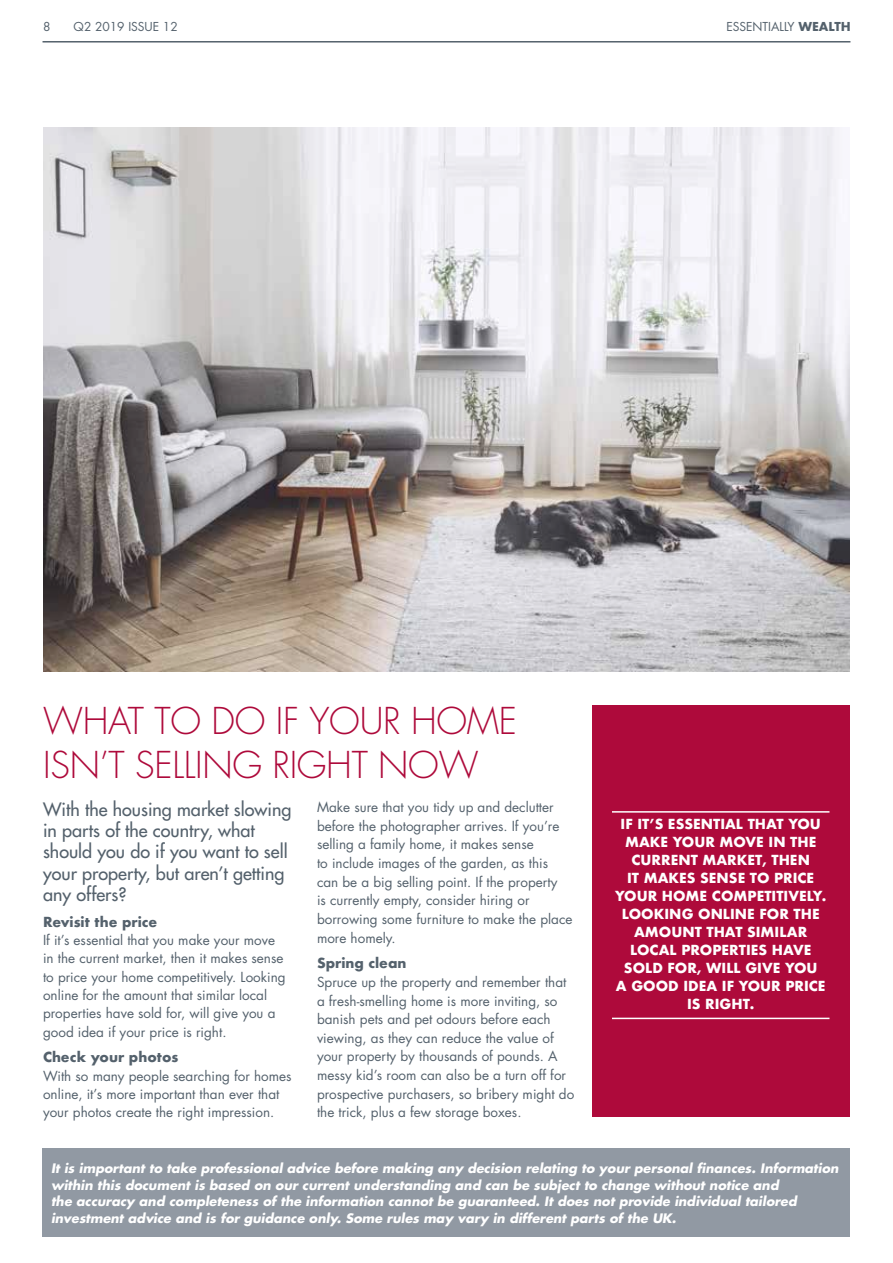
<style>
.page{position:relative;width:893px;height:1263px;background:#fff}
.page>*{position:absolute;margin:0;border:0;box-sizing:border-box;transform-origin:0 0}
.t1{font:300 36px/43.2px "Futura LT";letter-spacing:-.01em;color:#ae0a3b}
.t2{font:18px/21.3px "Futura";color:#54616c}
.t3{font:13.5px/18.6px "Futura";color:#54616c}
.t4{font:700 13.5px/18px "Futura";color:#fff;text-align:center}
.t5{font:700 13.5px "Futura";color:#54616c}
.t6{font:italic 700 12.75px/16.5px "Futura";color:#fff}
.t7{font:12px "Futura";color:#54616c}
.s1{font-weight:700}
</style>
<div class="page">
<hr style="left:43px;top:41px;width:807px;height:2px;background:#54616c">
<img style="left:43px;top:128px;width:806px;height:544px">
<div style="left:43px;top:1148px;width:807px;height:89px;background:#9199a3"></div>
<div style="left:592px;top:705px;width:257px;height:412px;background:#ae0a3b"></div>
<hr style="left:612px;top:811px;width:217px;height:2px;background:#fff">
<hr style="left:612px;top:1018px;width:217px;height:1px;background:#fff">
<p class="t7" style="left:43px;top:18px;width:9px">8</p>
<p class="t7" style="left:74px;top:18px;width:106px">Q2 2019 ISSUE 12</p>
<p class="t7" style="left:726px;top:18px;width:126px">ESSENTIALLY <span class="s1">WEALTH</span></p>
<h1 class="t1" style="left:43px;top:701px;width:475px">WHAT TO DO IF YOUR HOME<br>ISN’T SELLING RIGHT NOW</h1>
<h2 class="t2" style="left:43px;top:798px;width:250px">With the housing market slowing in parts of the country, what should you do if you want to sell your property, but aren’t getting any offers?</h2>
<p class="t5" style="left:43px;top:912px;width:116px">Revisit the price</p>
<p class="t3" style="left:43px;top:931px;width:244px">If it’s essential that you make your move in the current market, then it makes sense to price your home competitively. Looking online for the amount that similar local properties have sold for, will give you a good idea if your price is right.</p>
<p class="t5" style="left:43px;top:1047px;width:137px">Check your photos</p>
<p class="t3" style="left:43px;top:1066px;width:250px">With so many people searching for homes online, it’s more important than ever that your photos create the right impression.</p>
<p class="t3" style="left:317px;top:798px;width:257px">Make sure that you tidy up and declutter before the photographer arrives. If you’re selling a family home, it makes sense<br>to include images of the garden, as this can be a big selling point. If the property<br>is currently empty, consider hiring or borrowing some furniture to make the place more homely.</p>
<p class="t5" style="left:317px;top:953px;width:91px">Spring clean</p>
<p class="t3" style="left:317px;top:972px;width:259px">Spruce up the property and remember that a fresh-smelling home is more inviting, so banish pets and pet odours before each viewing, as they can reduce the value of your property by thousands of pounds. A messy kid’s room can also be a turn off for prospective purchasers, so bribery might do the trick, plus a few storage boxes.</p>
<p class="t4" style="left:615px;top:815px;width:213px">IF IT’S ESSENTIAL THAT YOU<br>MAKE YOUR MOVE IN THE<br>CURRENT MARKET, THEN<br>IT MAKES SENSE TO PRICE<br>YOUR HOME COMPETITIVELY.<br>LOOKING ONLINE FOR THE<br>AMOUNT THAT SIMILAR<br>LOCAL PROPERTIES HAVE<br>SOLD FOR, WILL GIVE YOU<br>A GOOD IDEA IF YOUR PRICE<br>IS RIGHT.</p>
<p class="t6" style="left:51px;top:1160px;width:789px">It is important to take professional advice before making any decision relating to your personal finances. Information within this document is based on our current understanding and can be subject to change without notice and<br>the accuracy and completeness of the information cannot be guaranteed. It does not provide individual tailored investment advice and is for guidance only. Some rules may vary in different parts of the UK.</p>
</div>
